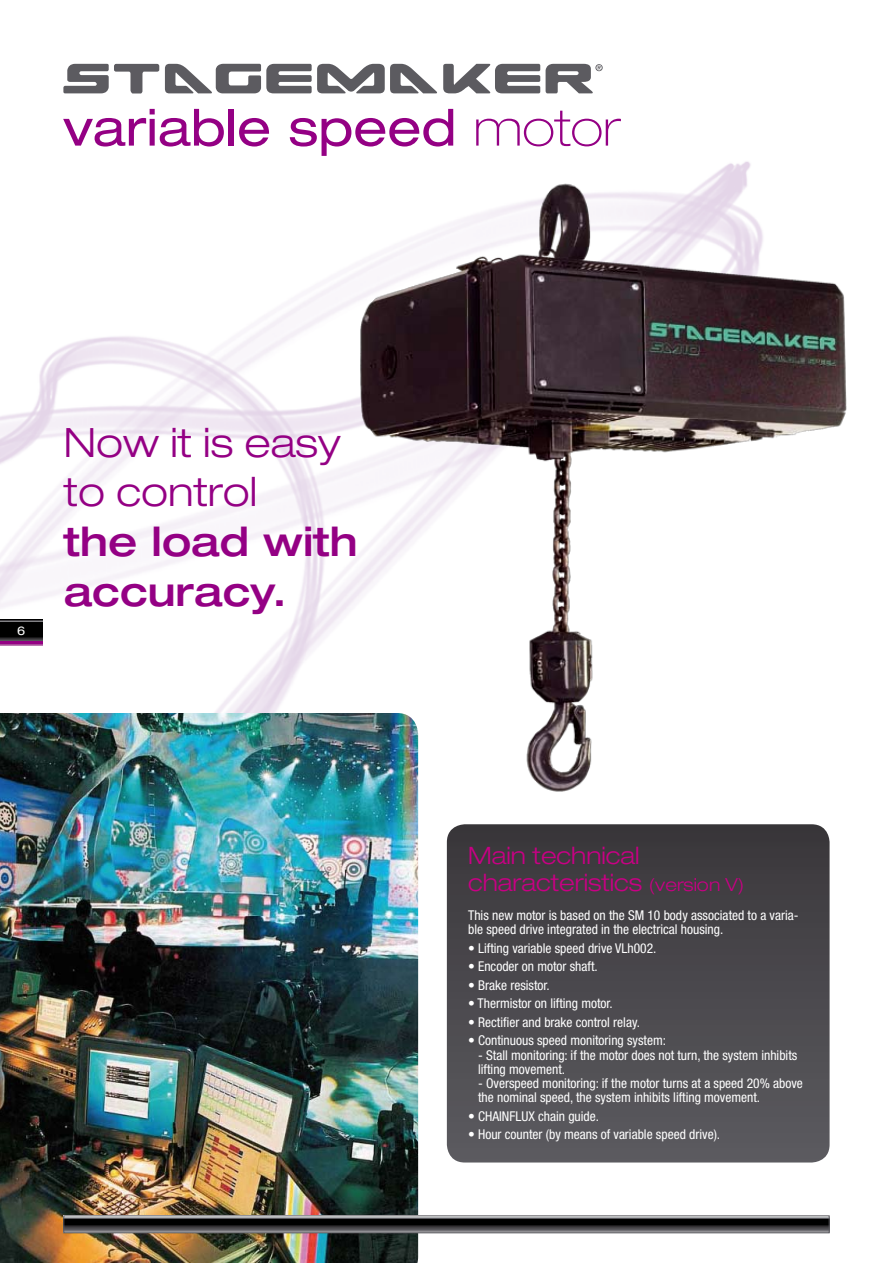
<style>
.page{position:relative;width:893px;height:1263px;background:#fff}
.page>*{position:absolute;margin:0;border:0;box-sizing:border-box;transform-origin:0 0}
.t1{font:expanded 51px "Helvetica Neue";color:#940084}
.t2{font:300 expanded 40.5px/49.7px "Helvetica Neue";color:#940084}
.t3{font:500 expanded 40.5px/49.7px "Helvetica Neue";color:#940084}
.t4{font:300 expanded 24px/27px "Helvetica Neue";color:#c80084}
.t5{font:condensed 13.5px/14.2px "Helvetica Neue";color:#fff}
.t6{font:expanded 12px "Helvetica Neue";color:#fff}
.s1{font-weight:100}
.s2{font-size:18px}
</style>
<div class="page">
<img style="left:0;top:161px;width:751px;height:703px">
<img style="left:0;top:713px;width:418px;height:550px">
<svg style="left:65px;top:1217px;width:763px;height:14px;background:#313032"></svg>
<div style="left:63px;top:1215px;width:767px;height:18px;border:1px solid #5c5b60"></div>
<svg style="left:0;top:620px;width:43px;height:21px"></svg>
<svg style="left:0;top:641px;width:43px;height:4px"></svg>
<svg style="left:63px;top:64px;width:96px;height:29px"></svg>
<svg style="left:165px;top:64px;width:272px;height:29px"></svg>
<svg style="left:443px;top:64px;width:97px;height:29px"></svg>
<svg style="left:546px;top:64px;width:57px;height:29px"></svg>
<svg style="left:447px;top:824px;width:383px;height:338px;background:#4b494d"></svg>
<img style="left:344px;top:178px;width:503px;height:617px">
<h1 class="t1" style="left:63px;top:96px;width:559px">variable speed <span class="s1">motor</span></h1>
<p class="t6" style="left:17px;top:623px;width:10px">6</p>
<h2 class="t2" style="left:64px;top:417px;width:278px">Now it is easy to control</h2>
<h2 class="t3" style="left:64px;top:516px;width:295px">the load with accuracy.</h2>
<h3 class="t4" style="left:468px;top:842px;width:277px">Main technical characteristics <span class="s2">(version V)</span></h3>
<p class="t5" style="left:468px;top:908px;width:332px">This new motor is based on the SM 10 body associated to a varia&shy;ble speed drive integrated in the electrical housing.</p>
<p class="t5" style="left:468px;top:941px;width:190px">• Lifting variable speed drive VLh002.</p>
<p class="t5" style="left:468px;top:959px;width:131px">• Encoder on motor shaft.</p>
<p class="t5" style="left:468px;top:978px;width:83px">• Brake resistor.</p>
<p class="t5" style="left:468px;top:996px;width:146px">• Thermistor on lifting motor.</p>
<p class="t5" style="left:468px;top:1015px;width:173px">• Rectifier and brake control relay.</p>
<p class="t5" style="left:468px;top:1033px;width:199px">• Continuous speed monitoring system:</p>
<p class="t5" style="left:478px;top:1047px;width:321px">- Stall monitoring: if the motor does not turn, the system inhibits lifting movement.</p>
<p class="t5" style="left:478px;top:1076px;width:326px">- Overspeed monitoring: if the motor turns at a speed 20% above the nominal speed, the system inhibits lifting movement.</p>
<p class="t5" style="left:468px;top:1109px;width:132px">• CHAINFLUX chain guide.</p>
<p class="t5" style="left:468px;top:1127px;width:254px">• Hour counter (by means of variable speed drive).</p>
</div>
